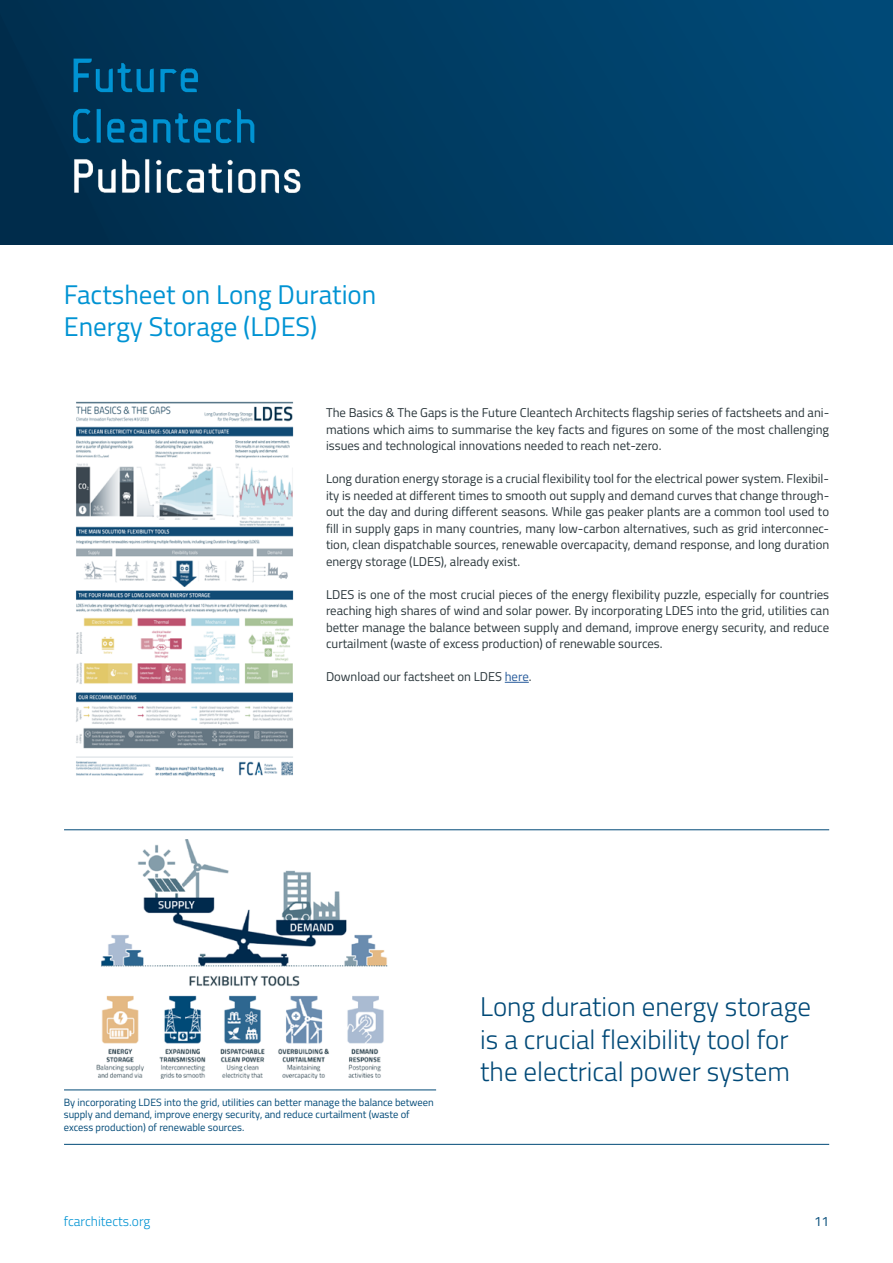
<style>
.page{position:relative;width:893px;height:1263px;background:#fff}
.page>*{position:absolute;margin:0;border:0;box-sizing:border-box;transform-origin:0 0}
.t1{font:300 27px/32.4px "Titillium Web";color:#004977}
.t2{font:27px/32.4px "Titillium Web";color:#0093d3}
.t3{font:300 13.5px "Titillium Web";color:#0093d3}
.t4{font:13.5px "Titillium Web";color:#004977}
.t5{font:12.75px/16.5px "Titillium Web";color:#2a363b;text-align:justify}
.t6{font:10.5px/12.6px "Titillium Web";color:#004977}
.s1{color:#275b9b}
</style>
<div class="page">
<div style="left:0;top:0;width:893px;height:244px;background:linear-gradient(to right,#002e4e,#004976)"></div>
<div style="left:0;top:14px;width:111px;height:230px;background:#002c4b"></div>
<svg style="left:505px;top:682px;width:24px;height:1px"></svg>
<img style="left:63px;top:49px;width:242px;height:153px">
<img style="left:96px;top:839px;width:292px;height:240px">
<hr style="left:64px;top:829px;width:765px;height:1px;background:#004977">
<hr style="left:64px;top:1090px;width:372px;height:1px;background:#004977">
<hr style="left:64px;top:1144px;width:765px;height:1px;background:#004977">
<img style="left:76px;top:401px;width:218px;height:376px">
<h1 class="t2" style="left:64px;top:277px;width:314px">Factsheet on Long Duration<br>Energy Storage (LDES)</h1>
<p class="t5" style="left:326px;top:404px;width:505px">The Basics &amp; The Gaps is the Future Cleantech Architects flagship series of factsheets and ani&shy;mations which aims to summarise the key facts and figures on some of the most challenging issues and technological innovations needed to reach net-zero.</p>
<p class="t5" style="left:326px;top:470px;width:505px">Long duration energy storage is a crucial flexibility tool for the electrical power system. Flexibil&shy;ity is needed at different times to smooth out supply and demand curves that change through&shy;out the day and during different seasons. While gas peaker plants are a common tool used to fill in supply gaps in many countries, many low-carbon alternatives, such as grid interconnec&shy;tion, clean dispatchable sources, renewable overcapacity, demand response, and long duration energy storage (LDES), already exist.</p>
<p class="t5" style="left:326px;top:585px;width:505px">LDES is one of the most crucial pieces of the energy flexibility puzzle, especially for countries reaching high shares of wind and solar power. By incorporating LDES into the grid, utilities can better manage the balance between supply and demand, improve energy security, and reduce curtailment (waste of excess production) of renewable sources.</p>
<p class="t5" style="left:326px;top:668px;width:207px">Download our factsheet on LDES <span class="s1">here</span>.</p>
<p class="t6" style="left:64px;top:1095px;width:371px">By incorporating LDES into the grid, utilities can better manage the balance between supply and demand, improve energy security, and reduce curtailment (waste of excess production) of renewable sources.</p>
<h1 class="t1" style="left:480px;top:989px;width:332px">Long duration energy storage is a crucial flexibility tool for the electrical power system</h1>
<p class="t3" style="left:64px;top:1211px;width:88px">fcarchitects.org</p>
<p class="t4" style="left:814px;top:1211px;width:17px">11</p>
</div>
